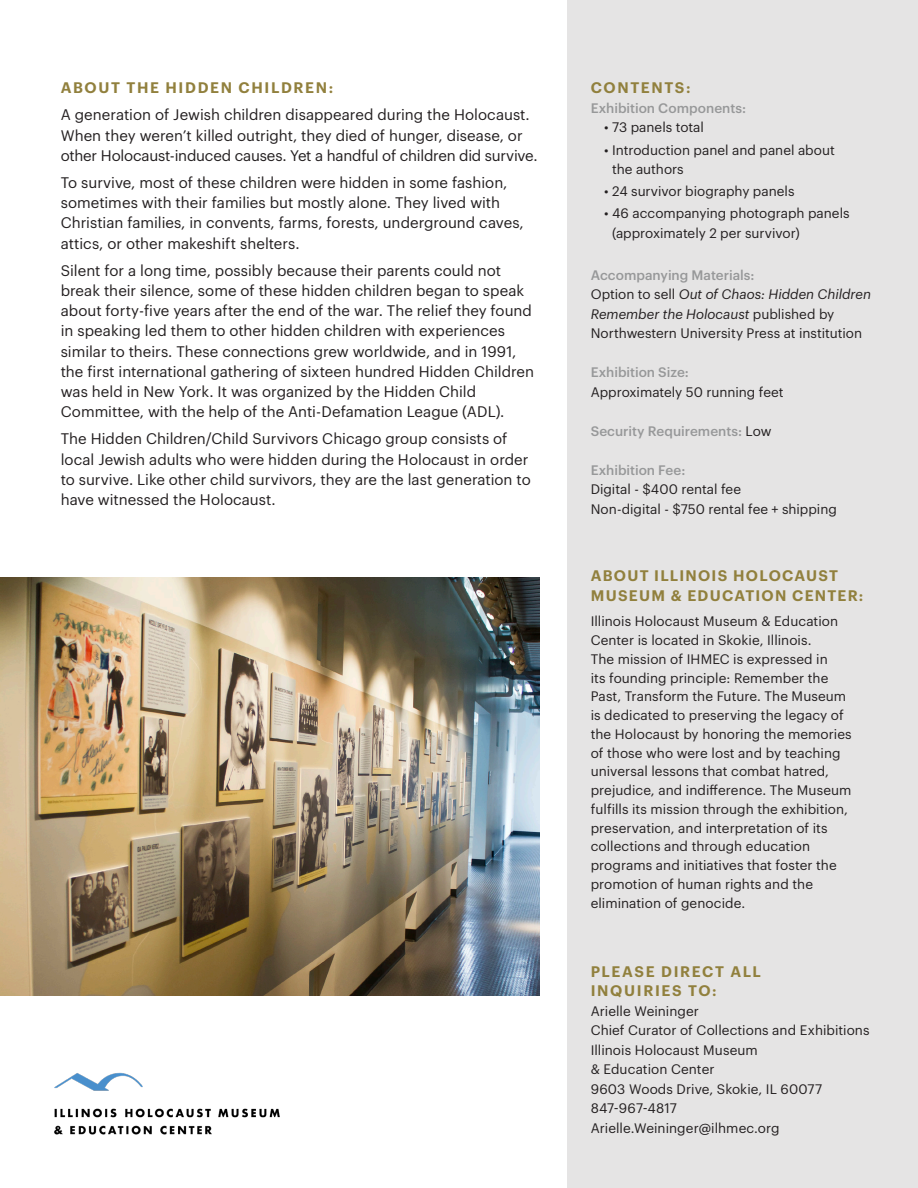
<style>
.page{position:relative;width:918px;height:1188px;background:#fff}
.page>*{position:absolute;margin:0;border:0;box-sizing:border-box;transform-origin:0 0}
.t1{font:15px/20.2px "Graphik";color:#231f20}
.t2{font:600 15px/19.5px "Graphik";letter-spacing:.1em;color:#91803d}
.t3{font:13.5px/18.8px "Graphik";letter-spacing:.005em;color:#231f20}
.t4{font:500 13.5px "Graphik";color:#979899}
.s1{font-weight:500;color:#979899}
.s2{font-style:italic}
.s3{font-weight:400;color:#231f20}
</style>
<div class="page">
<div style="left:567px;top:0;width:351px;height:1188px;background:#e5e4e4"></div>
<img style="left:54px;top:1072px;width:226px;height:63px">
<img style="left:0;top:577px;width:540px;height:419px">
<p class="t2" style="left:61px;top:77px;width:274px">ABOUT THE HIDDEN CHILDREN:</p>
<p class="t1" style="left:61px;top:104px;width:478px">A generation of Jewish children disappeared during the Holocaust.<br>When they weren’t killed outright, they died of hunger, disease, or other Holocaust-induced causes. Yet a handful of children did survive.</p>
<p class="t1" style="left:61px;top:171px;width:465px">To survive, most of these children were hidden in some fashion, sometimes with their families but mostly alone. They lived with Christian families, in convents, farms, forests, underground caves, attics, or other makeshift shelters.</p>
<p class="t1" style="left:61px;top:259px;width:475px">Silent for a long time, possibly because their parents could not break their silence, some of these hidden children began to speak about forty-five years after the end of the war. The relief they found in speaking led them to other hidden children with experiences similar to theirs. These connections grew worldwide, and in 1991, the first international gathering of sixteen hundred Hidden Children was held in New York. It was organized by the Hidden Child Committee, with the help of the Anti-Defamation League (ADL).</p>
<p class="t1" style="left:61px;top:428px;width:472px">The Hidden Children/Child Survivors Chicago group consists of local Jewish adults who were hidden during the Holocaust in order to survive. Like other child survivors, they are the last generation to have witnessed the Holocaust.</p>
<p class="t2" style="left:591px;top:77px;width:101px">CONTENTS:</p>
<p class="t4" style="left:591px;top:98px;width:157px">Exhibition Components:</p>
<p class="t3" style="left:604px;top:117px;width:101px">• 73 panels total</p>
<p class="t3" style="left:612px;top:139px;width:224px;line-height:19.5px;text-indent:-8px">• Introduction panel and panel about the authors</p>
<p class="t3" style="left:604px;top:181px;width:192px">• 24 survivor biography panels</p>
<p class="t3" style="left:612px;top:203px;width:239px;line-height:19.5px;text-indent:-8px">• 46 accompanying photograph panels (approximately 2 per survivor)</p>
<p class="t3" style="left:591px;top:264px;width:282px;line-height:19.5px"><span class="s1">Accompanying Materials:<br></span>Option to sell <span class="s2">Out of Chaos: Hidden Children Remember the Holocaust</span> published by Northwestern University Press at institution</p>
<p class="t3" style="left:591px;top:361px;width:194px;line-height:19.5px"><span class="s1">Exhibition Size:<br></span>Approximately 50 running feet</p>
<p class="t4" style="left:591px;top:420px;width:182px">Security Requirements: <span class="s3">Low</span></p>
<p class="t4" style="left:591px;top:459px;width:96px">Exhibition Fee:</p>
<p class="t3" style="left:591px;top:479px;width:152px">Digital - $400 rental fee</p>
<p class="t3" style="left:591px;top:498px;width:248px">Non-digital - $750 rental fee + shipping</p>
<p class="t2" style="left:591px;top:565px;width:274px">ABOUT ILLINOIS HOLOCAUST<br>MUSEUM &amp; EDUCATION CENTER:</p>
<p class="t3" style="left:591px;top:611px;width:263px">Illinois Holocaust Museum &amp; Education Center is located in Skokie, Illinois.<br>The mission of IHMEC is expressed in<br>its founding principle: Remember the Past, Transform the Future. The Museum is dedicated to preserving the legacy of the Holocaust by honoring the memories of those who were lost and by teaching universal lessons that combat hatred, prejudice, and indifference. The Museum fulfills its mission through the exhibition, preservation, and interpretation of its collections and through education programs and initiatives that foster the promotion of human rights and the elimination of genocide.</p>
<p class="t2" style="left:591px;top:960px;width:172px">PLEASE DIRECT ALL<br>INQUIRIES TO:</p>
<p class="t3" style="left:591px;top:1000px;width:280px;line-height:19.5px">Arielle Weininger<br>Chief Curator of Collections and Exhibitions</p>
<p class="t3" style="left:591px;top:1039px;width:169px;line-height:19.5px">Illinois Holocaust Museum &amp; Education Center</p>
<p class="t3" style="left:591px;top:1078px;width:233px">9603 Woods Drive, Skokie, IL 60077</p>
<p class="t3" style="left:591px;top:1098px;width:88px">847-967-4817</p>
<p class="t3" style="left:591px;top:1117px;width:190px">Arielle.Weininger@ilhmec.org</p>
</div>
